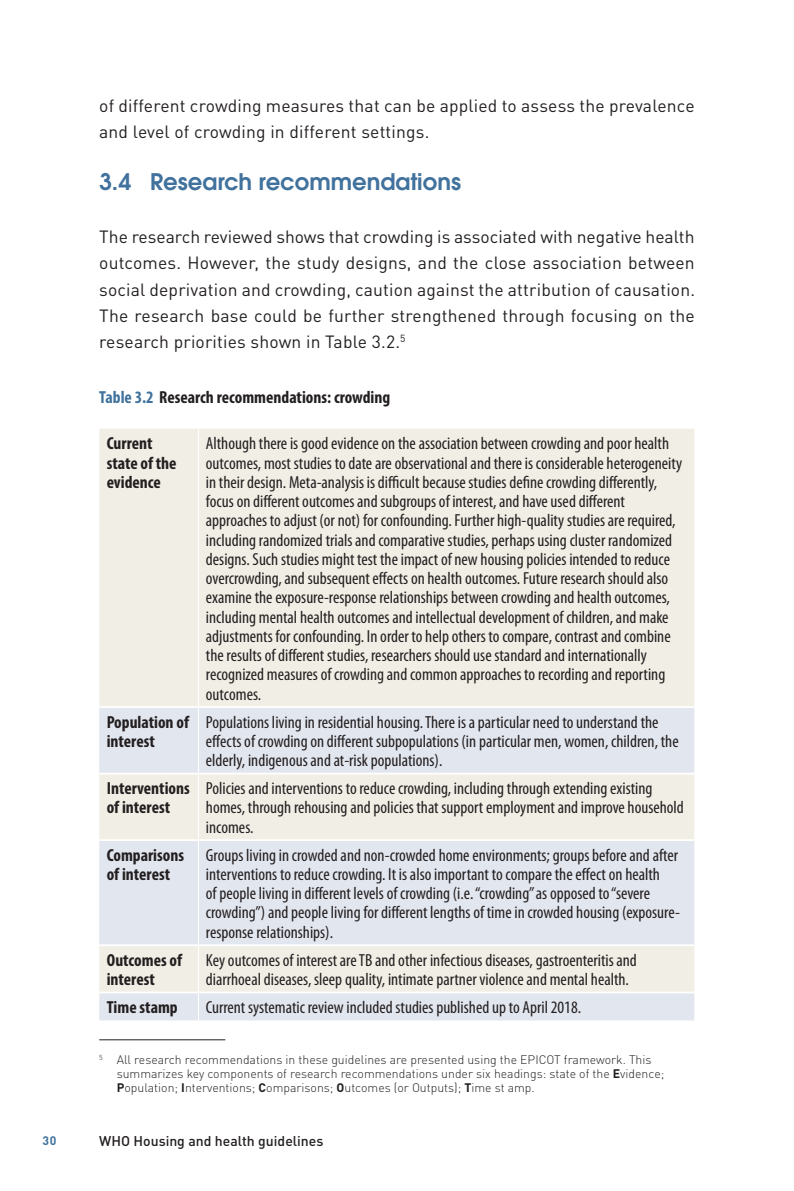
<style>
.page{position:relative;width:794px;height:1191px;background:#fff}
.page>*{position:absolute;margin:0;border:0;box-sizing:border-box;transform-origin:0 0}
.t1{font:600 22.75px "Avant Garde";color:#41729d}
.t2{font:condensed 17.5px/19.2px "Myriad Pro";color:#231f20}
.t3{font:17.5px/26.2px "DIN Pro";letter-spacing:.01em;color:#231f20}
.t4{font:700 condensed 17.5px/19.2px "Myriad Pro";color:#231f20}
.t5{font:500 14px "DIN Pro";color:#231f20}
.t6{font:300 12.25px/14px "DIN Pro";color:#231f20}
.t7{font:700 12.25px "DIN Pro";color:#41729d}
.s1{color:#41729d}
.s2{font-weight:700}
</style>
<div class="page">
<div style="left:99px;top:429px;width:595px;height:277px;background:#f0eee5"></div>
<svg style="left:99px;top:708px;width:595px;height:312px;background:#e7e9eb"></svg>
<hr style="left:198px;top:429px;width:1px;height:277px;background:#fff">
<hr style="left:198px;top:708px;width:1px;height:64px;background:#fff">
<hr style="left:198px;top:774px;width:1px;height:65px;background:#fff">
<hr style="left:198px;top:841px;width:1px;height:103px;background:#fff">
<hr style="left:198px;top:946px;width:1px;height:45px;background:#fff">
<svg style="left:198px;top:993px;width:1px;height:27px"></svg>
<hr style="left:99px;top:772px;width:99px;height:2px;background:#fff">
<hr style="left:198px;top:772px;width:496px;height:2px;background:#fff">
<hr style="left:99px;top:839px;width:99px;height:2px;background:#fff">
<hr style="left:198px;top:839px;width:496px;height:2px;background:#fff">
<hr style="left:99px;top:944px;width:99px;height:2px;background:#fff">
<hr style="left:198px;top:944px;width:496px;height:2px;background:#fff">
<hr style="left:99px;top:991px;width:99px;height:2px;background:#fff">
<hr style="left:198px;top:991px;width:496px;height:2px;background:#fff">
<hr style="left:99px;top:1039px;width:126px;height:1px;background:#231f20">
<p class="t3" style="left:99px;top:91px;width:597px">of different crowding measures that can be applied to assess the prevalence and level of crowding in different settings.</p>
<h1 class="t1" style="left:99px;top:167px;width:363px">3.4 Research recommendations</h1>
<p class="t3" style="left:99px;top:222px;width:597px;text-align:justify">The research reviewed shows that crowding is associated with negative health outcomes. However, the study designs, and the close association between social deprivation and crowding, caution against the attribution of causation.<br>The research base could be further strengthened through focusing on the research priorities shown in Table 3.2.<sup>5</sup></p>
<p class="t4" style="left:99px;top:387px;width:292px"><span class="s1">Table 3.2</span> Research recommendations: crowding</p>
<p class="t4" style="left:107px;top:433px;width:71px">Current state of the evidence</p>
<p class="t2" style="left:206px;top:434px;width:478px">Although there is good evidence on the association between crowding and poor health outcomes, most studies to date are observational and there is considerable heterogeneity in their design. Meta-analysis is difficult because studies define crowding differently, focus on different outcomes and subgroups of interest, and have used different approaches to adjust (or not) for confounding. Further high-quality studies are required, including randomized trials and comparative studies, perhaps using cluster randomized designs. Such studies might test the impact of new housing policies intended to reduce overcrowding, and subsequent effects on health outcomes. Future research should also examine the exposure-response relationships between crowding and health outcomes, including mental health outcomes and intellectual development of children, and make adjustments for confounding. In order to help others to compare, contrast and combine the results of different studies, researchers should use standard and internationally recognized measures of crowding and common approaches to recording and reporting outcomes.</p>
<p class="t4" style="left:107px;top:712px;width:84px">Population of interest</p>
<p class="t2" style="left:206px;top:712px;width:474px">Populations living in residential housing. There is a particular need to understand the effects of crowding on different subpopulations (in particular men, women, children, the elderly, indigenous and at-risk populations).</p>
<p class="t4" style="left:107px;top:778px;width:85px">Interventions of interest</p>
<p class="t2" style="left:206px;top:778px;width:479px">Policies and interventions to reduce crowding, including through extending existing homes, through rehousing and policies that support employment and improve household incomes.</p>
<p class="t4" style="left:107px;top:845px;width:79px">Comparisons of interest</p>
<p class="t2" style="left:206px;top:845px;width:475px">Groups living in crowded and non-crowded home environments; groups before and after interventions to reduce crowding. It is also important to compare the effect on health<br>of people living in different levels of crowding (i.e. “crowding” as opposed to “severe crowding”) and people living for different lengths of time in crowded housing (exposure&shy;response relationships).</p>
<p class="t4" style="left:107px;top:950px;width:77px">Outcomes of interest</p>
<p class="t2" style="left:206px;top:950px;width:432px">Key outcomes of interest are TB and other infectious diseases, gastroenteritis and diarrhoeal diseases, sleep quality, intimate partner violence and mental health.</p>
<p class="t4" style="left:107px;top:997px;width:73px">Time stamp</p>
<p class="t2" style="left:206px;top:997px;width:377px">Current systematic review included studies published up to April 2018.</p>
<p class="t6" style="left:117px;top:1051px;width:549px;text-indent:-18px"><sup>5</sup> All research recommendations in these guidelines are presented using the EPICOT framework. This summarizes key components of research recommendations under six headings: state of the <span class="s2">E</span>vidence;<br><span class="s2">P</span>opulation; <span class="s2">I</span>nterventions; <span class="s2">C</span>omparisons; <span class="s2">O</span>utcomes (or Outputs); <span class="s2">T</span>ime st amp.</p>
<p class="t7" style="left:43px;top:1130px;width:16px">30</p>
<p class="t5" style="left:99px;top:1130px;width:226px">WHO Housing and health guidelines</p>
</div>
